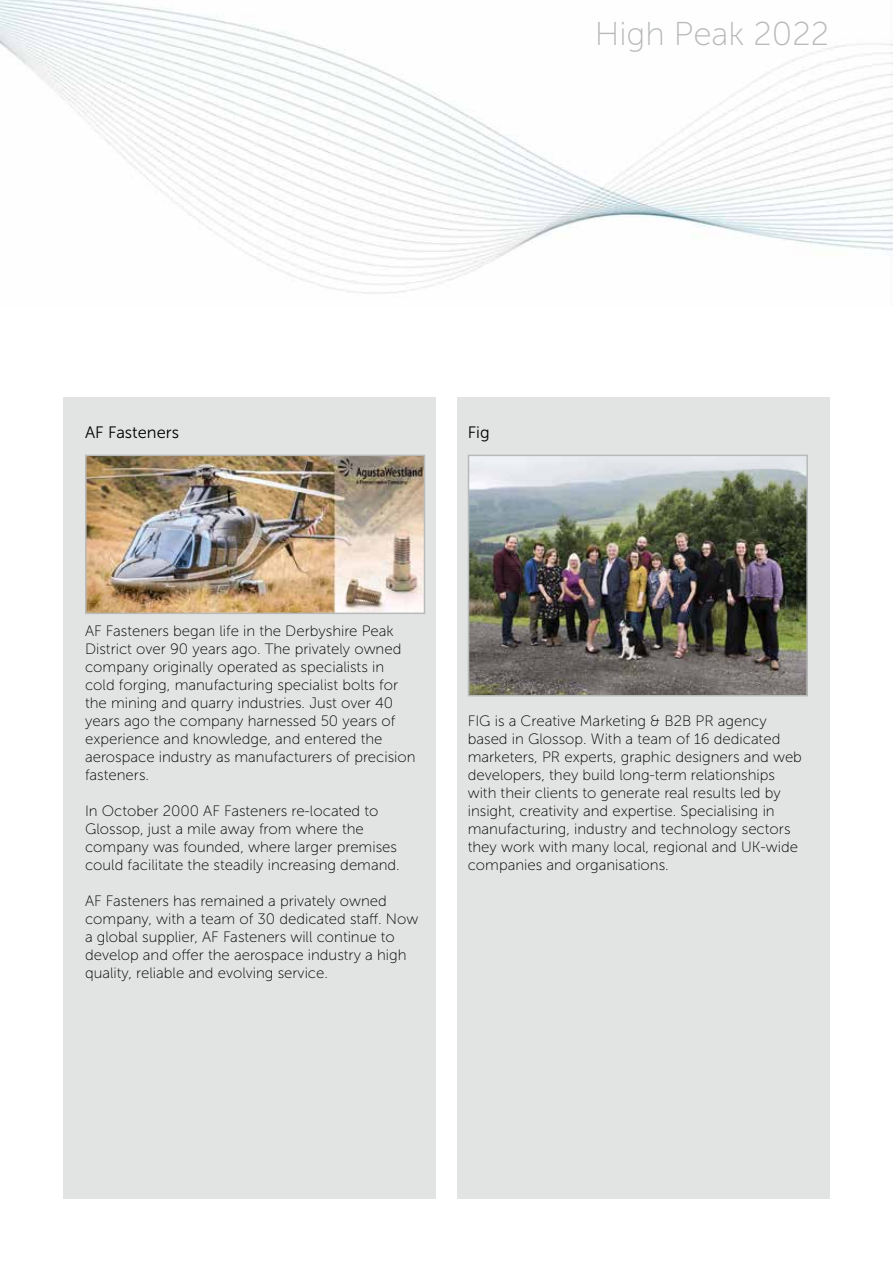
<style>
.page{position:relative;width:893px;height:1263px;background:#fff}
.page>*{position:absolute;margin:0;border:0;box-sizing:border-box;transform-origin:0 0}
.t1{font:33px "Museo Sans 100";color:#b8baba}
.Business_names_H2{font:16.5px "Museo Sans 300";color:#000}
.t2{font:15px/18px "Museo Sans 100";color:#000}
</style>
<div class="page">
<img style="left:0;top:0;width:893px;height:294px">
<div style="left:64px;top:398px;width:372px;height:801px;background:#e2e3e3"></div>
<div style="left:457px;top:398px;width:372px;height:801px;background:#e2e3e3"></div>
<img style="left:88px;top:458px;width:334px;height:153px">
<div style="left:85px;top:455px;width:340px;height:159px;border:2px solid #b8baba"></div>
<img style="left:471px;top:458px;width:334px;height:235px">
<div style="left:468px;top:455px;width:340px;height:241px;border:2px solid #b8baba"></div>
<h1 class="t1" style="left:595px;top:17px;width:236px">High Peak 2022</h1>
<h2 class="Business_names_H2" style="left:85px;top:423px;width:95px">AF Fasteners</h2>
<h2 class="Business_names_H2" style="left:468px;top:423px;width:23px">Fig</h2>
<p class="t2" style="left:85px;top:622px;width:332px">AF Fasteners began life in the Derbyshire Peak District over 90 years ago. The privately owned company originally operated as specialists in cold forging, manufacturing specialist bolts for the mining and quarry industries. Just over 40 years ago the company harnessed 50 years of experience and knowledge, and entered the aerospace industry as manufacturers of precision fasteners.</p>
<p class="t2" style="left:85px;top:802px;width:316px">In October 2000 AF Fasteners re-located to Glossop, just a mile away from where the company was founded, where larger premises could facilitate the steadily increasing demand.</p>
<p class="t2" style="left:85px;top:892px;width:335px">AF Fasteners has remained a privately owned company, with a team of 30 dedicated staff. Now a global supplier, AF Fasteners will continue to develop and offer the aerospace industry a high quality, reliable and evolving service.</p>
<p class="t2" style="left:468px;top:712px;width:336px">FIG is a Creative Marketing &amp; B2B PR agency based in Glossop. With a team of 16 dedicated marketers, PR experts, graphic designers and web developers, they build long-term relationships with their clients to generate real results led by insight, creativity and expertise. Specialising in manufacturing, industry and technology sectors they work with many local, regional and UK-wide companies and organisations.</p>
</div>
